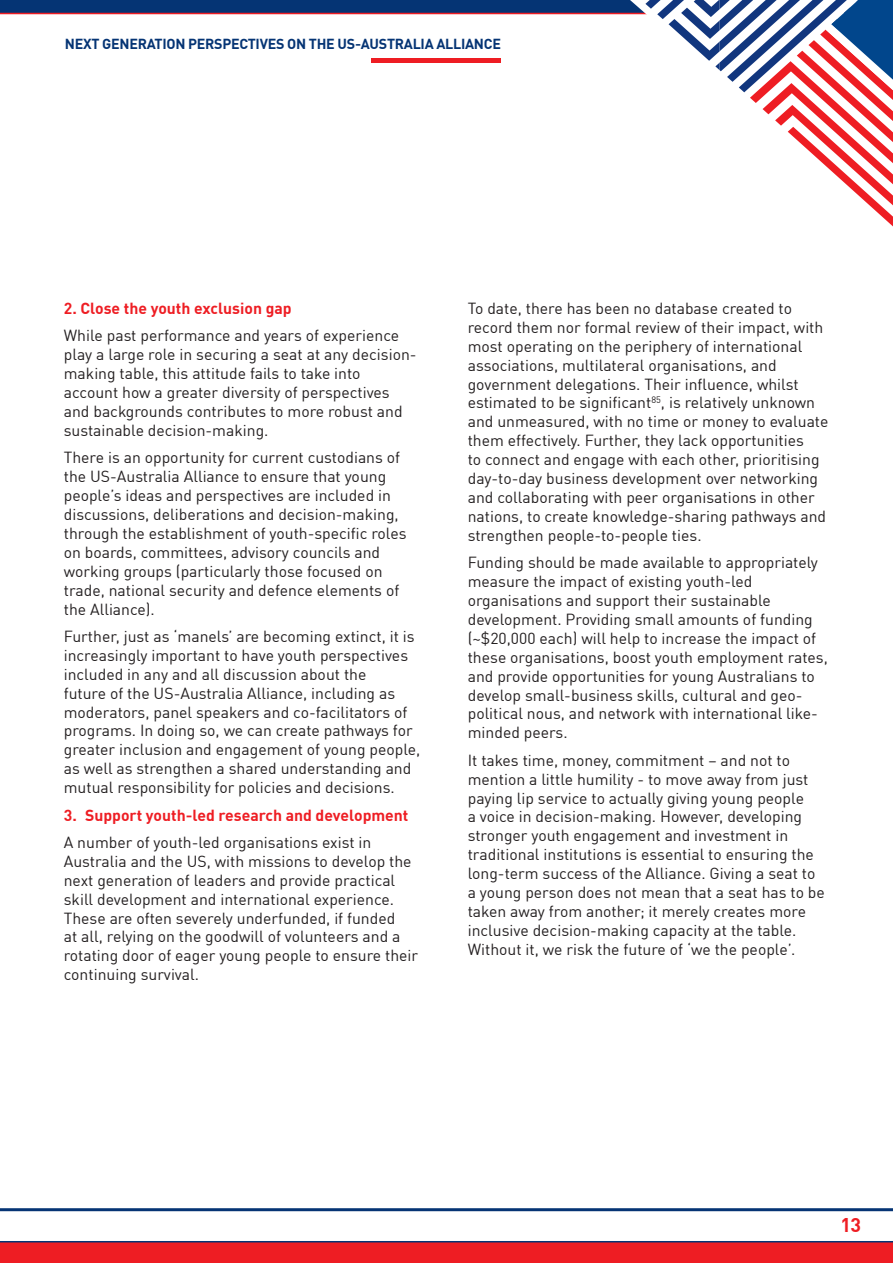
<style>
.page{position:relative;width:893px;height:1263px;background:#fff}
.page>*{position:absolute;margin:0;border:0;box-sizing:border-box;transform-origin:0 0}
.t1{font:700 19.5px "DIN Offc";color:#ee1d23}
.t2{font:15.75px/18.9px "DIN Offc";color:#231f20}
.Numbers_Red_Subheadi{font:700 15.75px "DIN Offc";color:#ee1d23}
.t3{font:700 14.25px "DIN Offc";letter-spacing:-.02em;color:#053474}
</style>
<div class="page">
<hr style="left:0;top:1208px;width:893px;height:3px;background:#053474">
<div style="left:0;top:1242px;width:893px;height:21px;background:#ee1d23"></div>
<hr style="left:0;top:1241px;width:893px;height:1px;background:#053474">
<div style="left:0;top:0;width:893px;height:13px;background:#053474"></div>
<hr style="left:0;top:13px;width:893px;height:1px;background:#ee1d23">
<svg style="left:630px;top:0;width:263px;height:226px"></svg>
<div style="left:372px;top:58px;width:129px;height:5px;background:#ee1d23"></div>
<p class="t3" style="left:65px;top:35px;width:438px">NEXT GENERATION PERSPECTIVES ON THE US-AUSTRALIA ALLIANCE</p>
<p class="Numbers_Red_Subheadi" style="left:64px;top:298px;width:229px">2. Close the youth exclusion gap</p>
<p class="t2" style="left:64px;top:326px;width:354px">While past performance and years of experience play a large role in securing a seat at any decision&shy;making table, this attitude fails to take into account how a greater diversity of perspectives and backgrounds contributes to more robust and sustainable decision-making.</p>
<p class="t2" style="left:64px;top:448px;width:344px">There is an opportunity for current custodians of the US-Australia Alliance to ensure that young people’s ideas and perspectives are included in discussions, deliberations and decision-making, through the establishment of youth-specific roles on boards, committees, advisory councils and working groups (particularly those focused on trade, national security and defence elements of the Alliance).</p>
<p class="t2" style="left:64px;top:626px;width:358px">Further, just as ‘manels’ are becoming extinct, it is increasingly important to have youth perspectives included in any and all discussion about the<br>future of the US-Australia Alliance, including as moderators, panel speakers and co-facilitators of programs. In doing so, we can create pathways for greater inclusion and engagement of young people, as well as strengthen a shared understanding and mutual responsibility for policies and decisions.</p>
<p class="Numbers_Red_Subheadi" style="left:64px;top:804px;width:346px">3. Support youth-led research and development</p>
<p class="t2" style="left:64px;top:832px;width:356px">A number of youth-led organisations exist in Australia and the US, with missions to develop the next generation of leaders and provide practical skill development and international experience.<br>These are often severely underfunded, if funded<br>at all, relying on the goodwill of volunteers and a rotating door of eager young people to ensure their continuing survival.</p>
<p class="t2" style="left:468px;top:298px;width:362px">To date, there has been no database created to record them nor formal review of their impact, with most operating on the periphery of international associations, multilateral organisations, and government delegations. Their influence, whilst estimated to be significant<sup>85</sup>, is relatively unknown and unmeasured, with no time or money to evaluate them effectively. Further, they lack opportunities<br>to connect and engage with each other, prioritising day-to-day business development over networking and collaborating with peer organisations in other nations, to create knowledge-sharing pathways and strengthen people-to-people ties.</p>
<p class="t2" style="left:468px;top:553px;width:362px">Funding should be made available to appropriately measure the impact of existing youth-led organisations and support their sustainable development. Providing small amounts of funding (~$20,000 each) will help to increase the impact of these organisations, boost youth employment rates, and provide opportunities for young Australians to develop small-business skills, cultural and geo&shy;political nous, and network with international like&shy;minded peers.</p>
<p class="t2" style="left:468px;top:750px;width:359px">It takes time, money, commitment – and not to mention a little humility - to move away from just paying lip service to actually giving young people<br>a voice in decision-making. However, developing stronger youth engagement and investment in traditional institutions is essential to ensuring the long-term success of the Alliance. Giving a seat to a young person does not mean that a seat has to be taken away from another; it merely creates more inclusive decision-making capacity at the table.<br>Without it, we risk the future of ‘we the people’.</p>
<h1 class="t1" style="left:840px;top:1212px;width:22px">13</h1>
</div>
